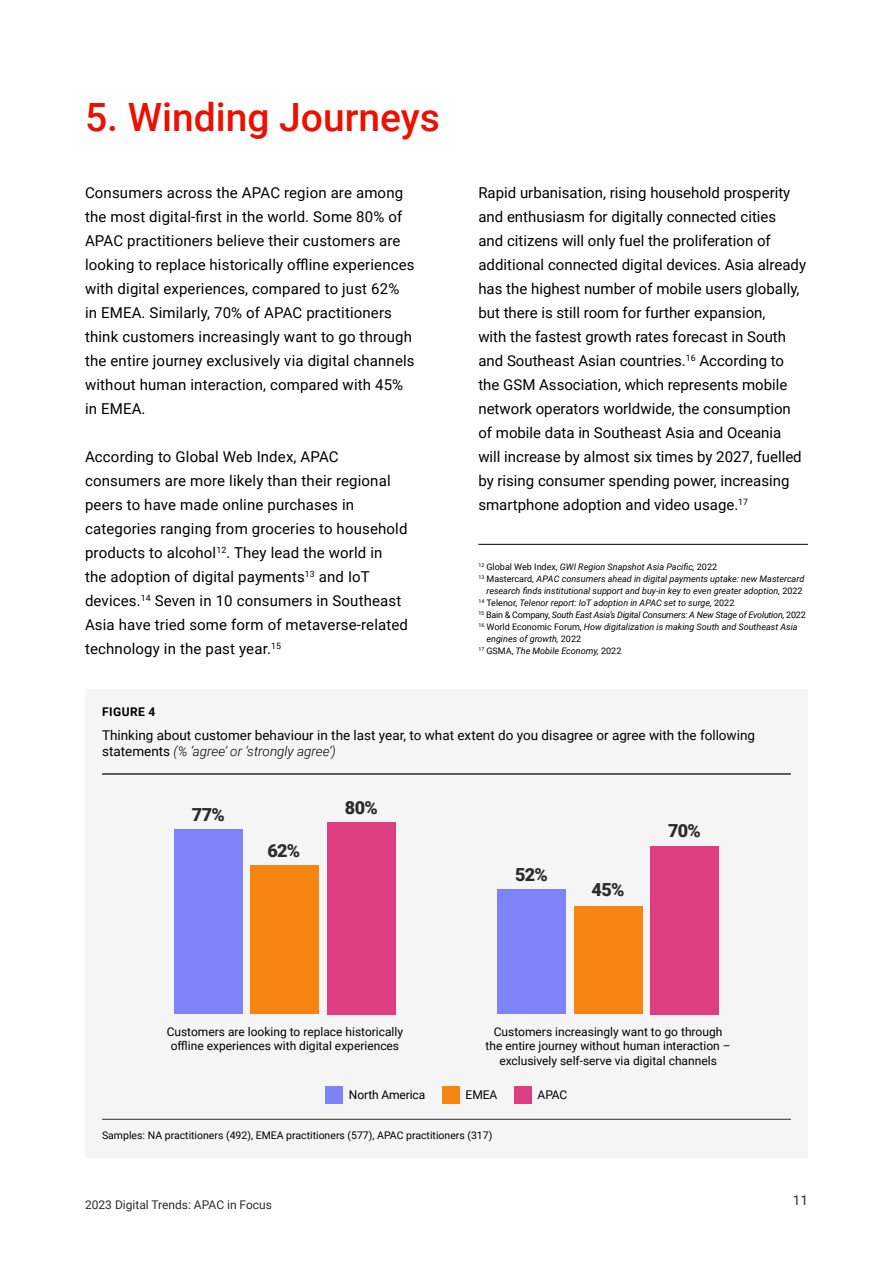
<style>
.page{position:relative;width:893px;height:1263px;background:#fff}
.page>*{position:absolute;margin:0;border:0;box-sizing:border-box;transform-origin:0 0}
.t1{font:500 39px "Roboto";color:#eb1000}
.t2{font:900 18px "Roboto";letter-spacing:-.035em;color:#2c2c2c}
.t3{font:15px/24px "Roboto";letter-spacing:.005em;color:#000}
.t4{font:13.5px/16.2px "Roboto";color:#000}
.t5{font:13.5px "Roboto";color:#2c2c2c}
.t6{font:12px/14.4px "Roboto";color:#000;text-align:center}
.t7{font:12px "Roboto";color:#2c2c2c}
.t8{font:700 12px "Roboto";letter-spacing:.035em;color:#000}
.t9{font:10.5px "Roboto";color:#000}
.t10{font:italic 9px "Roboto";color:#000}
.t11{font:italic 9px "Roboto";letter-spacing:-.025em;color:#000}
.s1{font-style:normal}
.s2{font-weight:300;font-style:italic}
</style>
<div class="page">
<hr style="left:478px;top:544px;width:330px;height:1px;background:#000">
<div style="left:85px;top:689px;width:723px;height:469px;background:#f5f5f5"></div>
<hr style="left:102px;top:773px;width:689px;height:2px;background:#2c2c2c">
<hr style="left:102px;top:1119px;width:689px;height:1px;background:#2c2c2c">
<div style="left:326px;top:1086px;width:17px;height:17px;background:#7e83fa"></div>
<div style="left:442px;top:1086px;width:17px;height:17px;background:#f68511"></div>
<div style="left:514px;top:1086px;width:17px;height:17px;background:#de3d81"></div>
<div style="left:497px;top:889px;width:69px;height:125px;background:#7e83fa"></div>
<div style="left:574px;top:906px;width:68px;height:108px;background:#f68511"></div>
<div style="left:651px;top:846px;width:68px;height:168px;background:#de3d81"></div>
<div style="left:174px;top:829px;width:68px;height:185px;background:#7e83fa"></div>
<div style="left:251px;top:865px;width:68px;height:149px;background:#f68511"></div>
<div style="left:327px;top:822px;width:68px;height:192px;background:#de3d81"></div>
<h1 class="t1" style="left:85px;top:90px;width:356px">5. Winding Journeys</h1>
<p class="t3" style="left:85px;top:180px;width:331px">Consumers across the APAC region are among the most digital-first in the world. Some 80% of APAC practitioners believe their customers are looking to replace historically offline experiences with digital experiences, compared to just 62% in EMEA. Similarly, 70% of APAC practitioners think customers increasingly want to go through the entire journey exclusively via digital channels without human interaction, compared with 45% in EMEA.</p>
<p class="t3" style="left:85px;top:444px;width:325px">According to Global Web Index, APAC consumers are more likely than their regional peers to have made online purchases in categories ranging from groceries to household products to alcohol<sup>12</sup>. They lead the world in<br>the adoption of digital payments<sup>13</sup> and IoT devices.<sup>14</sup> Seven in 10 consumers in Southeast Asia have tried some form of metaverse-related technology in the past year.<sup>15</sup></p>
<p class="t3" style="left:478px;top:180px;width:329px">Rapid urbanisation, rising household prosperity and enthusiasm for digitally connected cities<br>and citizens will only fuel the proliferation of additional connected digital devices. Asia already has the highest number of mobile users globally, but there is still room for further expansion,<br>with the fastest growth rates forecast in South and Southeast Asian countries.<sup>16</sup> According to the GSM Association, which represents mobile network operators worldwide, the consumption of mobile data in Southeast Asia and Oceania will increase by almost six times by 2027, fuelled by rising consumer spending power, increasing smartphone adoption and video usage.<sup>17</sup></p>
<p class="t10" style="left:478px;top:560px;width:240px"><sup>12</sup> <span class="s1">Global Web Index,</span> GWI Region Snapshot Asia Pacific, <span class="s1">2022</span></p>
<p class="t10" style="left:478px;top:572px;width:327px"><sup>13</sup> <span class="s1">Mastercard,</span> APAC consumers ahead in digital payments uptake: new Mastercard</p>
<p class="t10" style="left:486px;top:584px;width:318px">research finds institutional support and buy-in key to even greater adoption, <span class="s1">2022</span></p>
<p class="t10" style="left:478px;top:596px;width:258px"><sup>14</sup> <span class="s1">Telenor,</span> Telenor report: IoT adoption in APAC set to surge, <span class="s1">2022</span></p>
<p class="t11" style="left:478px;top:608px;width:329px"><sup>15</sup> <span class="s1">Bain &amp; Company,</span> South East Asia’s Digital Consumers: A New Stage of Evolution, <span class="s1">2022</span></p>
<p class="t10" style="left:478px;top:620px;width:321px"><sup>16</sup> <span class="s1">World Economic Forum,</span> How digitalization is making South and Southeast Asia</p>
<p class="t10" style="left:486px;top:632px;width:96px">engines of growth, <span class="s1">2022</span></p>
<p class="t10" style="left:478px;top:644px;width:145px"><sup>17</sup> <span class="s1">GSMA,</span> The Mobile Economy, <span class="s1">2022</span></p>
<p class="t8" style="left:102px;top:703px;width:54px">FIGURE 4</p>
<p class="t4" style="left:102px;top:727px;width:654px">Thinking about customer behaviour in the last year, to what extent do you disagree or agree with the following statements <span class="s2">(% ‘agree’ or ‘strongly agree’)</span></p>
<p class="t2" style="left:192px;top:802px;width:35px">77%</p>
<p class="t2" style="left:267px;top:838px;width:34px">62%</p>
<p class="t2" style="left:345px;top:794px;width:35px">80%</p>
<p class="t6" style="left:167px;top:1024px;width:238px">Customers are looking to replace historically offline experiences with digital experiences</p>
<p class="t2" style="left:515px;top:862px;width:34px">52%</p>
<p class="t2" style="left:592px;top:877px;width:34px">45%</p>
<p class="t2" style="left:668px;top:818px;width:34px">70%</p>
<p class="t6" style="left:485px;top:1024px;width:247px">Customers increasingly want to go through the entire journey without human interaction – exclusively self-serve via digital channels</p>
<p class="t6" style="left:349px;top:1087px;width:78px">North America</p>
<p class="t6" style="left:466px;top:1087px;width:33px">EMEA</p>
<p class="t6" style="left:538px;top:1087px;width:31px">APAC</p>
<p class="t9" style="left:102px;top:1127px;width:392px">Samples: NA practitioners (492), EMEA practitioners (577), APAC practitioners (317)</p>
<p class="t7" style="left:85px;top:1196px;width:188px">2023 Digital Trends: APAC in Focus</p>
<p class="t5" style="left:793px;top:1191px;width:17px">11</p>
</div>
